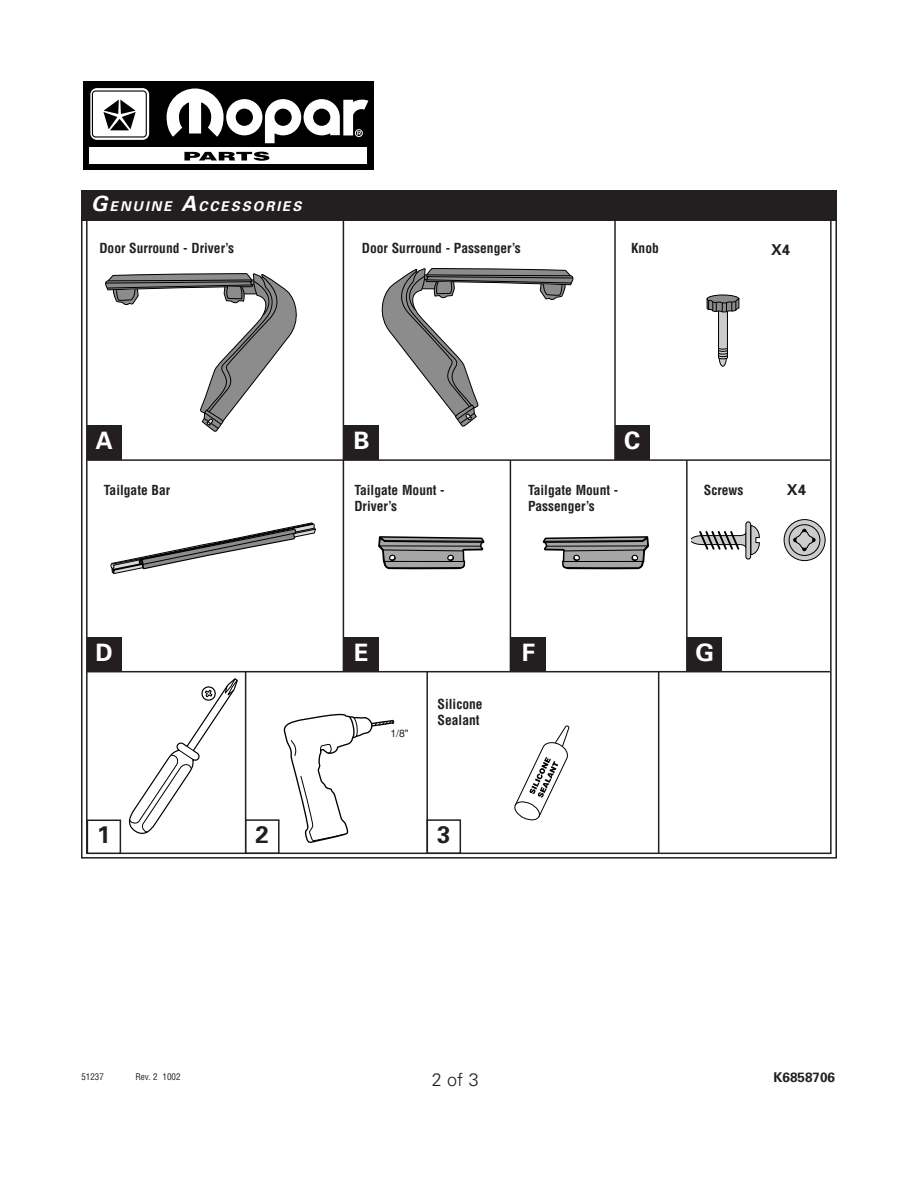
<style>
.page{position:relative;width:918px;height:1188px;background:#fff}
.page>*{position:absolute;margin:0;border:0;box-sizing:border-box;transform-origin:0 0}
.t1{font:700 24px "Univers";color:#fff}
.t2{font:700 24px "Univers";color:#231f20}
.t3{font:300 18px "Univers";color:#231f20}
.t4{font:700 15px "Univers";color:#231f20}
.t5{font:700 condensed 13.5px/16.2px "Helvetica";color:#231f20}
.t6{font:italic 700 13.5px "Univers";letter-spacing:.15em;color:#fff}
.t7{font:700 13.5px "Univers";color:#231f20}
.t8{font:10.5px "Helvetica";color:#231f20}
.t9{font:condensed 9px "Helvetica";color:#231f20}
.s1{font-size:21px}
</style>
<div class="page">
<svg style="left:83px;top:169px;width:291px;height:1px"></svg>
<div style="left:83px;top:81px;width:291px;height:88px;background:#000"></div>
<div style="left:90px;top:88px;width:59px;height:52px;background:#fff;border-radius:6px"></div>
<div style="left:92px;top:90px;width:55px;height:48px;border:1px solid #000;border-radius:3px"></div>
<svg style="left:103px;top:100px;width:33px;height:30px"></svg>
<div style="left:90px;top:147px;width:277px;height:17px;background:#fff"></div>
<svg style="left:184px;top:152px;width:85px;height:9px"></svg>
<svg style="left:167px;top:88px;width:201px;height:55px"></svg>
<div style="left:81px;top:190px;width:756px;height:31px;background:#231f20"></div>
<hr style="left:614px;top:219px;width:2px;height:241px;background:#231f20">
<hr style="left:343px;top:219px;width:1px;height:453px;background:#231f20">
<div style="left:87px;top:426px;width:35px;height:34px;background:#231f20"></div>
<div style="left:344px;top:426px;width:35px;height:34px;background:#231f20"></div>
<div style="left:615px;top:426px;width:34px;height:34px;background:#231f20"></div>
<div style="left:87px;top:637px;width:35px;height:35px;background:#231f20"></div>
<div style="left:344px;top:637px;width:35px;height:35px;background:#231f20"></div>
<div style="left:511px;top:637px;width:35px;height:35px;background:#231f20"></div>
<svg style="left:103px;top:273px;width:194px;height:159px"></svg>
<svg style="left:706px;top:294px;width:34px;height:73px"></svg>
<svg style="left:377px;top:268px;width:197px;height:159px"></svg>
<hr style="left:87px;top:459px;width:743px;height:2px;background:#231f20">
<hr style="left:87px;top:671px;width:743px;height:1px;background:#231f20">
<hr style="left:510px;top:460px;width:1px;height:211px;background:#231f20">
<div style="left:688px;top:637px;width:34px;height:35px;background:#231f20"></div>
<hr style="left:686px;top:460px;width:2px;height:211px;background:#231f20">
<svg style="left:110px;top:522px;width:206px;height:52px"></svg>
<svg style="left:378px;top:536px;width:107px;height:34px"></svg>
<svg style="left:542px;top:536px;width:107px;height:34px"></svg>
<svg style="left:784px;top:520px;width:41px;height:41px"></svg>
<div style="left:784px;top:519px;width:42px;height:42px;border:1px solid #000;border-radius:50%"></div>
<svg style="left:789px;top:525px;width:31px;height:30px"></svg>
<div style="left:789px;top:524px;width:31px;height:32px;border:1px solid #000;border-radius:50%"></div>
<svg style="left:793px;top:529px;width:23px;height:22px"></svg>
<div style="left:746px;top:522px;width:5px;height:37px;background:#ccc;border-radius:2px"></div>
<div style="left:746px;top:521px;width:5px;height:38px;border:1px solid #000;border-radius:2px"></div>
<svg style="left:691px;top:525px;width:69px;height:30px"></svg>
<svg style="left:129px;top:678px;width:109px;height:156px"></svg>
<div style="left:87px;top:820px;width:34px;height:34px;border:2px solid #231f20"></div>
<div style="left:427px;top:819px;width:34px;height:35px;border:2px solid #231f20"></div>
<svg style="left:283px;top:713px;width:112px;height:130px"></svg>
<hr style="left:245px;top:671px;width:1px;height:182px;background:#231f20">
<hr style="left:426px;top:671px;width:2px;height:182px;background:#231f20">
<hr style="left:658px;top:671px;width:1px;height:182px;background:#231f20">
<div style="left:245px;top:819px;width:35px;height:35px;border:2px solid #231f20"></div>
<svg style="left:514px;top:726px;width:56px;height:95px"></svg>
<p class="t6" style="left:91px;top:202px;width:212px"><span class="s1">G</span>ENUINE <span class="s1">A</span>CCESSORIES</p>
<p class="t5" style="left:99px;top:242px;width:136px">Door Surround - Driver’s</p>
<p class="t5" style="left:362px;top:242px;width:160px">Door Surround - Passenger’s</p>
<p class="t5" style="left:631px;top:242px;width:29px">Knob</p>
<p class="t4" style="left:771px;top:245px;width:21px">X4</p>
<h1 class="t1" style="left:96px;top:432px;width:19px">A</h1>
<h1 class="t1" style="left:353px;top:432px;width:18px">B</h1>
<h1 class="t1" style="left:624px;top:432px;width:18px">C</h1>
<p class="t5" style="left:104px;top:483px;width:68px">Tailgate Bar</p>
<p class="t5" style="left:354px;top:483px;width:92px">Tailgate Mount -<br>Driver’s</p>
<p class="t5" style="left:528px;top:483px;width:92px">Tailgate Mount -<br>Passenger’s</p>
<p class="t5" style="left:704px;top:483px;width:41px">Screws</p>
<p class="t4" style="left:787px;top:484px;width:21px">X4</p>
<h1 class="t1" style="left:96px;top:644px;width:19px">D</h1>
<h1 class="t1" style="left:354px;top:644px;width:16px">E</h1>
<h1 class="t1" style="left:522px;top:644px;width:15px">F</h1>
<p class="t8" style="left:390px;top:729px;width:20px">1/8"</p>
<p class="t5" style="left:438px;top:697px;width:46px">Silicone<br>Sealant</p>
<h1 class="t2" style="left:97px;top:826px;width:15px">1</h1>
<h1 class="t2" style="left:437px;top:826px;width:15px">3</h1>
<h1 class="t2" style="left:256px;top:826px;width:15px">2</h1>
<h1 class="t1" style="left:696px;top:644px;width:20px">G</h1>
<p class="t9" style="left:81px;top:1074px;width:24px">51237</p>
<p class="t9" style="left:135px;top:1074px;width:47px">Rev. 2 1002</p>
<p class="t7" style="left:774px;top:1073px;width:63px">K6858706</p>
<h2 class="t3" style="left:432px;top:1073px;width:49px">2 of 3</h2>
</div>
